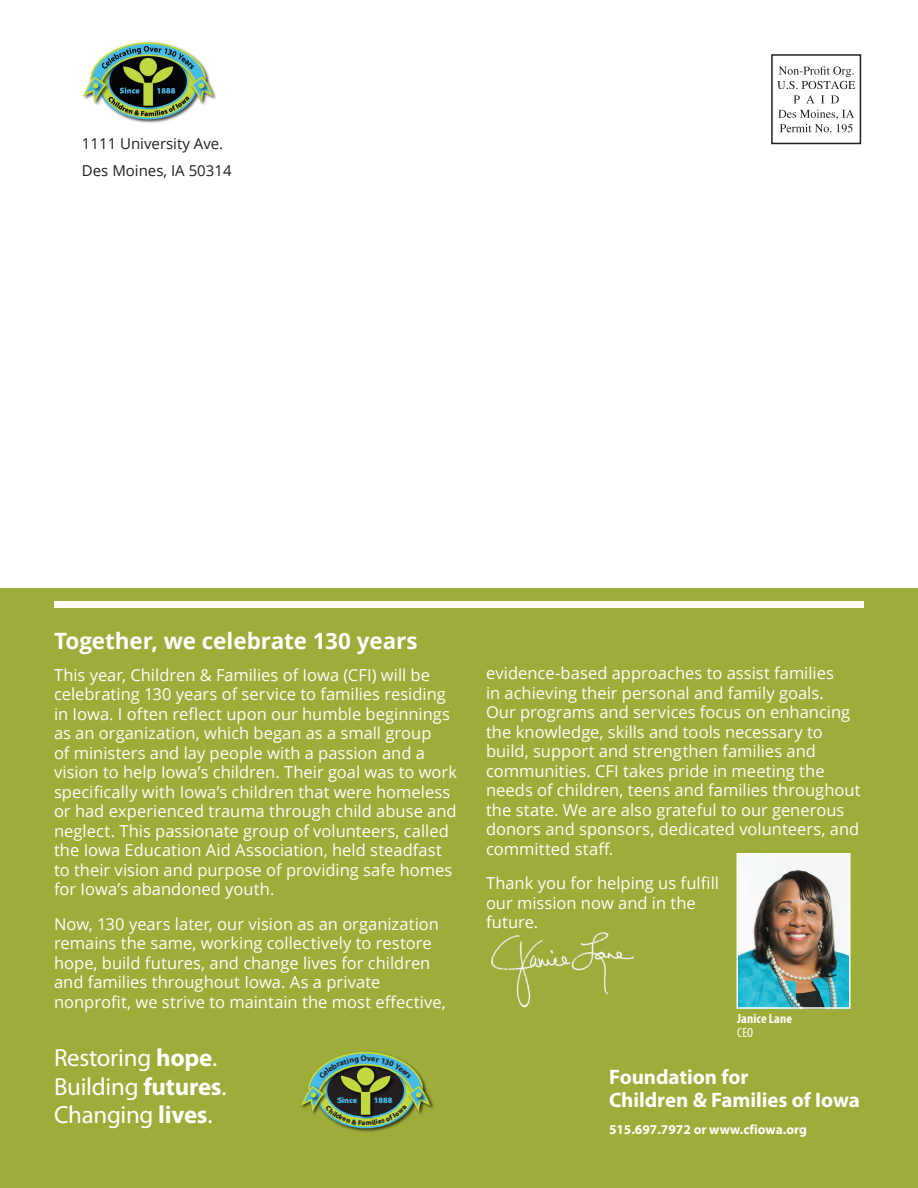
<style>
.page{position:relative;width:918px;height:1188px;background:#fff}
.page>*{position:absolute;margin:0;border:0;box-sizing:border-box;transform-origin:0 0}
.t1{font:24.9px/28px "Myriad Pro";letter-spacing:-.01em;color:#fff}
.t2{font:700 22.5px "Open Sans";letter-spacing:-.005em;color:#fff}
.t3{font:700 21px/22.5px "Myriad Pro";letter-spacing:-.005em;color:#fff}
.t4{font:16.5px/19.5px "Open Sans";color:#fff}
.t5{font:15px/27px "Open Sans";color:#231f20}
.t6{font:700 13.5px "Myriad Pro";color:#fff}
.t7{font:700 condensed 13.5px "Myriad Pro";letter-spacing:.01em;color:#fff}
.t8{font:condensed 13.5px "Myriad Pro";color:#fff}
.t9{font:900 8.25px "Myriad Pro";color:#47bbeb}
.s1{font-weight:700}
</style>
<div class="page">
<div style="left:0;top:588px;width:918px;height:600px;background:#9eac39"></div>
<div style="left:54px;top:601px;width:810px;height:7px;background:#fff"></div>
<img style="left:491px;top:932px;width:143px;height:76px">
<img style="left:739px;top:856px;width:108px;height:150px">
<div style="left:736px;top:853px;width:114px;height:156px;border:2px solid #fff"></div>
<img style="left:346px;top:1128px;width:43px;height:4px">
<img style="left:431px;top:1099px;width:3px;height:10px">
<svg style="left:777px;top:66px;width:78px;height:23px"></svg>
<svg style="left:794px;top:95px;width:45px;height:8px"></svg>
<svg style="left:778px;top:110px;width:76px;height:22px"></svg>
<div style="left:771px;top:54px;width:90px;height:90px;border:2px solid #231f20"></div>
<img style="left:83px;top:42px;width:134px;height:81px">
<svg style="left:301px;top:1051px;width:130px;height:77px"></svg>
<p class="t5" style="left:82px;top:129px;width:151px">1111 U niversity Ave.<br>Des Moines, IA 50314</p>
<h2 class="t2" style="left:54px;top:625px;width:365px">Together, we celebrate 130 years</h2>
<p class="t4" style="left:54px;top:665px;width:405px">This year, Children &amp; Families of Iowa (CFI) will be celebrating 130 years of service to families residing in Iowa. I often reflect upon our humble beginnings as an organization, which began as a small group<br>of ministers and lay people with a passion and a vision to help Iowa’s children. Their goal was to work specifically with Iowa’s children that were homeless or had experienced trauma through child abuse and neglect. This passionate group of volunteers, called the Iowa Education Aid Association, held steadfast to their vision and purpose of providing safe homes for Iowa’s abandoned youth.</p>
<p class="t4" style="left:54px;top:914px;width:393px">Now, 130 years later, our vision as an organization remains the same, working collectively to restore hope, build futures, and change lives for children and families throughout Iowa. As a private nonprofit, we strive to maintain the most effective,</p>
<h1 class="t1" style="left:54px;top:1044px;width:174px">Restoring <span class="s1">hope</span>.<br>Building <span class="s1">futures</span>.<br>Changing <span class="s1">lives</span>.</h1>
<p class="t9" style="left:337px;top:1094px;width:21px">Since</p>
<p class="t9" style="left:374px;top:1094px;width:20px">1888</p>
<p class="t4" style="left:486px;top:663px;width:376px">evidence-based approaches to assist families<br>in achieving their personal and family goals.<br>Our programs and services focus on enhancing the knowledge, skills and tools necessary to build, support and strengthen families and communities. CFI takes pride in meeting the needs of children, teens and families throughout the state. We are also grateful to our generous donors and sponsors, dedicated volunteers, and committed staff.</p>
<p class="t4" style="left:486px;top:873px;width:234px">Thank you for helping us fulfill our mission now and in the future.</p>
<p class="t7" style="left:737px;top:1010px;width:56px">Janice Lane</p>
<p class="t8" style="left:737px;top:1024px;width:17px">CEO</p>
<p class="t3" style="left:609px;top:1065px;width:252px">Foundation for<br>Children &amp; Families of Iowa</p>
<p class="t6" style="left:609px;top:1121px;width:200px">515.697.7972 or www.cfiowa.org</p>
</div>
